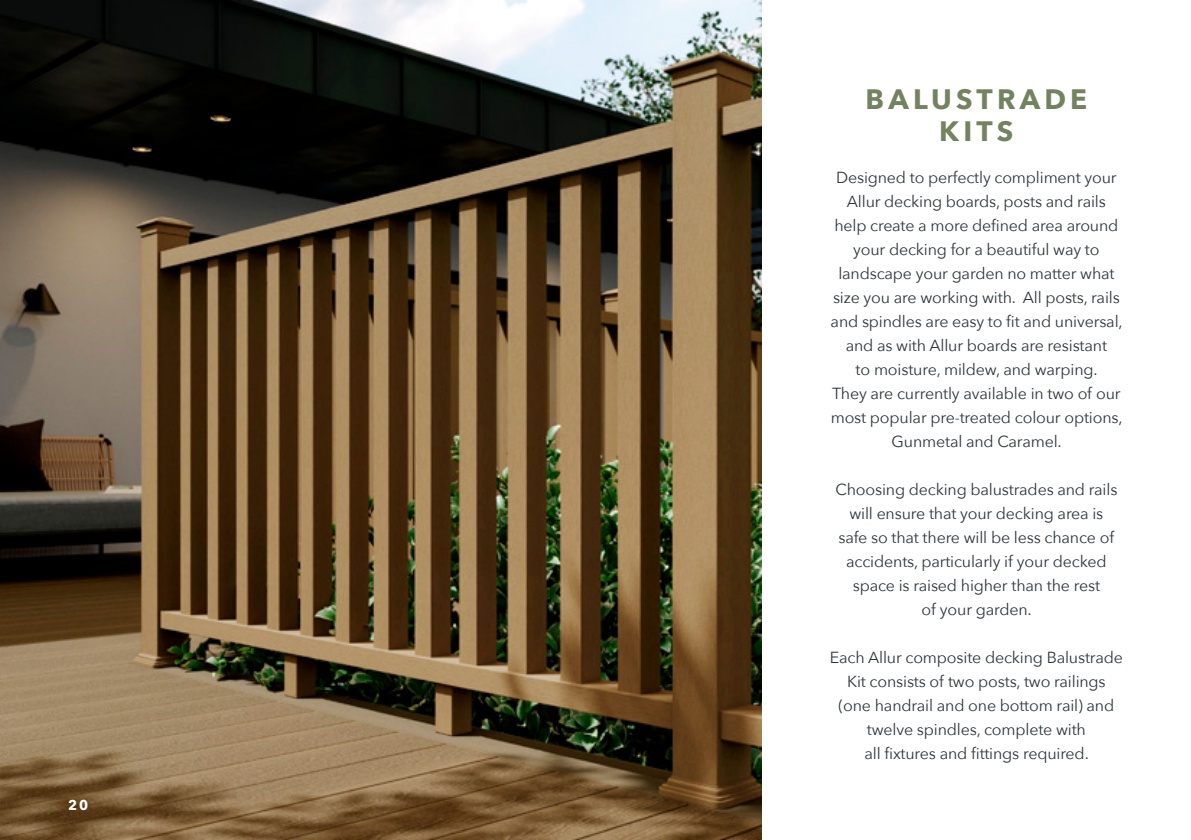
<style>
.page{position:relative;width:1191px;height:840px;background:#fff}
.page>*{position:absolute;margin:0;border:0;box-sizing:border-box;transform-origin:0 0}
.t1{font:700 28px/32px "Avenir Next";letter-spacing:.15em;color:#73835f;text-align:center}
.t2{font:16px/24px "Avenir Next";letter-spacing:-.01em;color:#2e363c;text-align:center}
.t3{font:700 14px "Avenir Next";color:#fff}
</style>
<div class="page">
<img style="left:0;top:0;width:762px;height:839px">
<p class="t3" style="left:68px;top:792px;width:22px">20</p>
<h1 class="t1" style="left:865px;top:82px;width:223px">BALUSTRADE<br>KITS</h1>
<p class="t2" style="left:830px;top:164px;width:294px">Designed to perfectly compliment your Allur decking boards, posts and rails help create a more defined area around your decking for a beautiful way to landscape your garden no matter what size you are working with. All posts, rails and spindles are easy to fit and universal, and as with Allur boards are resistant<br>to moisture, mildew, and warping.<br>They are currently available in two of our most popular pre-treated colour options, Gunmetal and Caramel.</p>
<p class="t2" style="left:835px;top:476px;width:283px">Choosing decking balustrades and rails will ensure that your decking area is safe so that there will be less chance of accidents, particularly if your decked space is raised higher than the rest<br>of your garden.</p>
<p class="t2" style="left:830px;top:644px;width:294px">Each Allur composite decking Balustrade Kit consists of two posts, two railings (one handrail and one bottom rail) and twelve spindles, complete with<br>all fixtures and fittings required.</p>
</div>
